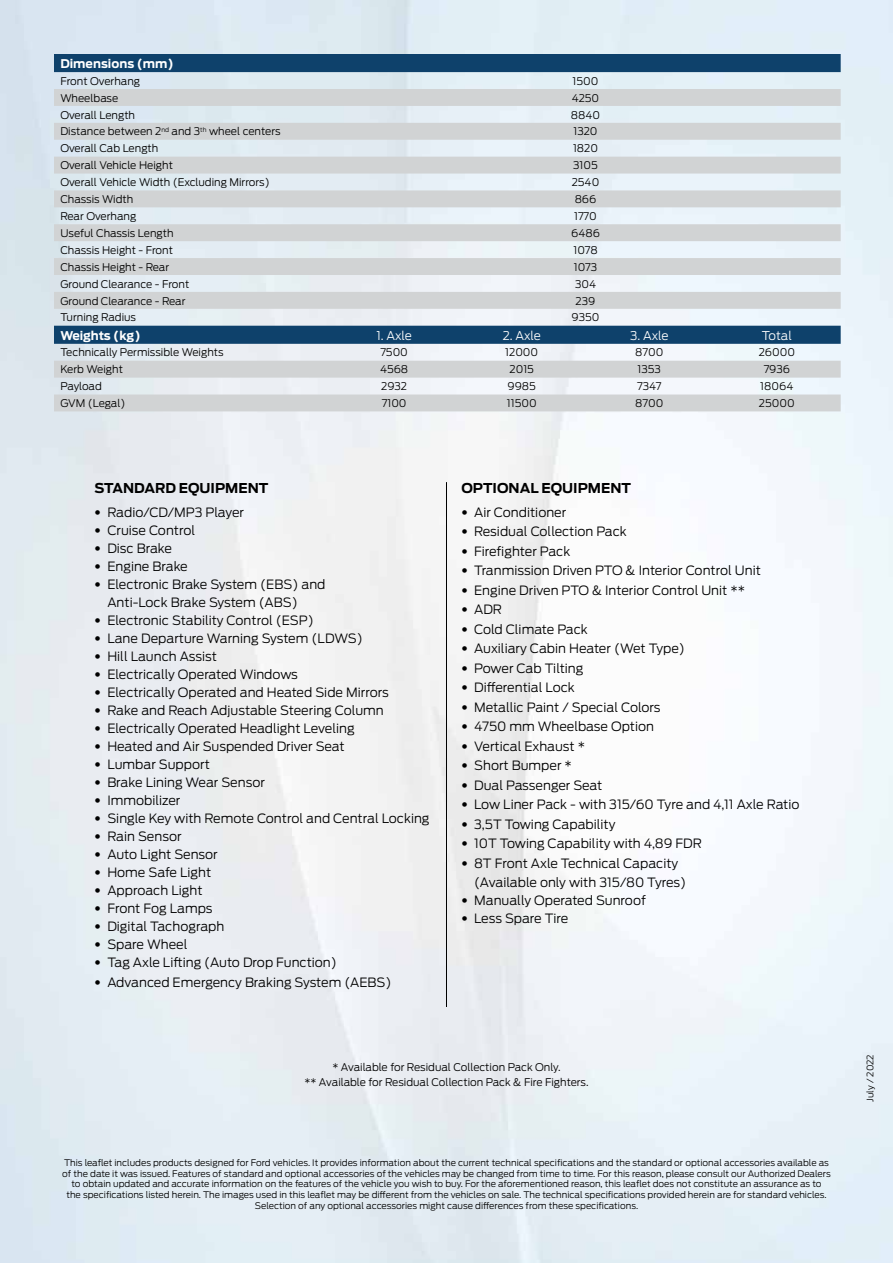
<style>
.page{position:relative;width:893px;height:1263px;background:#fff}
.page>*{position:absolute;margin:0;border:0;box-sizing:border-box;transform-origin:0 0}
.t1{font:700 13.5px "Ford Antenna";color:#000}
.t2{font:300 12.75px/19.5px "Ford Antenna";color:#000}
.t3{font:700 12px "Ford Antenna";color:#fff}
.t4{font:300 12px "Ford Antenna";color:#fff}
.t5{font:300 10.5px/15px "Ford Antenna";color:#000;text-align:center}
.t6{font:300 9px/10.8px "Ford Antenna";color:#000;text-align:center}
.s1{font-family:"Helvetica Neue LT Std";font-stretch:condensed}
</style>
<div class="page">
<hr style="left:446px;top:482px;width:1px;height:525px;background:#000">
<svg style="left:54px;top:54px;width:787px;height:35px;background:#7393ac"></svg>
<svg style="left:54px;top:89px;width:787px;height:322px;background:#d0d8de"></svg>
<p class="t3" style="left:60px;top:53px;width:115px">Dimensions (mm)</p>
<p class="t5" style="left:60px;top:72px;width:81px">Front Overhang</p>
<p class="t5" style="left:573px;top:72px;width:27px">1500</p>
<p class="t5" style="left:60px;top:89px;width:59px">Wheelbase</p>
<p class="t5" style="left:572px;top:89px;width:29px">4250</p>
<p class="t5" style="left:60px;top:106px;width:76px">Overall Length</p>
<p class="t5" style="left:571px;top:106px;width:31px">8840</p>
<p class="t5" style="left:60px;top:123px;width:222px">Distance between 2<sup>nd</sup> and 3<sup>th</sup> wheel centers</p>
<p class="t5" style="left:573px;top:123px;width:26px">1320</p>
<p class="t5" style="left:60px;top:140px;width:99px">Overall Cab Length</p>
<p class="t5" style="left:573px;top:140px;width:27px">1820</p>
<p class="t5" style="left:60px;top:157px;width:114px">Overall Vehicle Height</p>
<p class="t5" style="left:573px;top:157px;width:26px">3105</p>
<p class="t5" style="left:60px;top:174px;width:211px">Overall Vehicle Width (Excluding Mirrors)</p>
<p class="t5" style="left:572px;top:174px;width:29px">2540</p>
<p class="t5" style="left:60px;top:191px;width:74px">Chassis Width</p>
<p class="t5" style="left:575px;top:191px;width:23px">866</p>
<p class="t5" style="left:60px;top:207px;width:78px">Rear Overhang</p>
<p class="t5" style="left:574px;top:207px;width:24px">1770</p>
<p class="t5" style="left:60px;top:224px;width:115px">Useful Chassis Length</p>
<p class="t5" style="left:571px;top:224px;width:30px">6486</p>
<p class="t5" style="left:60px;top:241px;width:114px">Chassis Height - Front</p>
<p class="t5" style="left:573px;top:241px;width:26px">1078</p>
<p class="t5" style="left:60px;top:258px;width:110px">Chassis Height - Rear</p>
<p class="t5" style="left:574px;top:258px;width:25px">1073</p>
<p class="t5" style="left:60px;top:275px;width:130px">Ground Clearance - Front</p>
<p class="t5" style="left:575px;top:275px;width:23px">304</p>
<p class="t5" style="left:60px;top:292px;width:127px">Ground Clearance - Rear</p>
<p class="t5" style="left:576px;top:292px;width:21px">239</p>
<p class="t5" style="left:60px;top:309px;width:77px">Turning Radius</p>
<p class="t5" style="left:572px;top:309px;width:29px">9350</p>
<p class="t3" style="left:60px;top:324px;width:82px">Weights (kg)</p>
<p class="t4" style="left:376px;top:325px;width:37px">1. Axle</p>
<p class="t4" style="left:503px;top:325px;width:40px">2. Axle</p>
<p class="t4" style="left:630px;top:325px;width:40px">3. Axle</p>
<p class="t4" style="left:762px;top:325px;width:31px">Total</p>
<p class="t5" style="left:60px;top:344px;width:165px">Technically Permissible Weights</p>
<p class="t5" style="left:380px;top:344px;width:29px">7500</p>
<p class="t5" style="left:505px;top:344px;width:35px">12000</p>
<p class="t5" style="left:635px;top:344px;width:30px">8700</p>
<p class="t5" style="left:759px;top:344px;width:38px">26000</p>
<p class="t5" style="left:60px;top:361px;width:64px">Kerb Weight</p>
<p class="t5" style="left:380px;top:361px;width:30px">4568</p>
<p class="t5" style="left:509px;top:361px;width:26px">2015</p>
<p class="t5" style="left:638px;top:361px;width:25px">1353</p>
<p class="t5" style="left:764px;top:361px;width:28px">7936</p>
<p class="t5" style="left:60px;top:378px;width:43px">Payload</p>
<p class="t5" style="left:381px;top:378px;width:27px">2932</p>
<p class="t5" style="left:507px;top:378px;width:30px">9985</p>
<p class="t5" style="left:637px;top:378px;width:26px">7347</p>
<p class="t5" style="left:760px;top:378px;width:35px">18064</p>
<p class="t5" style="left:60px;top:395px;width:67px">GVM (Legal)</p>
<p class="t5" style="left:382px;top:395px;width:26px">7100</p>
<p class="t5" style="left:507px;top:395px;width:31px">11500</p>
<p class="t5" style="left:635px;top:395px;width:30px">8700</p>
<p class="t5" style="left:759px;top:395px;width:37px">25000</p>
<p class="t1" style="left:95px;top:476px;width:175px">STANDARD EQUIPMENT</p>
<p class="t2" style="left:95px;top:501px;width:151px"><span class="s1">•</span> Radio/CD/MP3 Player</p>
<p class="t2" style="left:95px;top:519px;width:102px"><span class="s1">•</span> Cruise Control</p>
<p class="t2" style="left:95px;top:537px;width:79px"><span class="s1">•</span> Disc Brake</p>
<p class="t2" style="left:95px;top:555px;width:95px"><span class="s1">•</span> Engine Brake</p>
<p class="t2" style="left:107px;top:574px;width:220px;line-height:18px;text-indent:-13px"><span class="s1">•</span> Electronic Brake System (EBS) and<br>Anti-Lock Brake System (ABS)</p>
<p class="t2" style="left:95px;top:609px;width:221px"><span class="s1">•</span> Electronic Stability Control (ESP)</p>
<p class="t2" style="left:95px;top:627px;width:270px"><span class="s1">•</span> Lane Departure Warning System (LDWS)</p>
<p class="t2" style="left:95px;top:645px;width:124px"><span class="s1">•</span> Hill Launch Assist</p>
<p class="t2" style="left:95px;top:663px;width:205px"><span class="s1">•</span> Electrically Operated Windows</p>
<p class="t2" style="left:95px;top:681px;width:296px"><span class="s1">•</span> Electrically Operated and Heated Side Mirrors</p>
<p class="t2" style="left:95px;top:699px;width:291px"><span class="s1">•</span> Rake and Reach Adjustable Steering Column</p>
<p class="t2" style="left:95px;top:717px;width:261px"><span class="s1">•</span> Electrically Operated Headlight Leveling</p>
<p class="t2" style="left:95px;top:735px;width:251px"><span class="s1">•</span> Heated and Air Suspended Driver Seat</p>
<p class="t2" style="left:95px;top:753px;width:117px"><span class="s1">•</span> Lumbar Support</p>
<p class="t2" style="left:95px;top:771px;width:172px"><span class="s1">•</span> Brake Lining Wear Sensor</p>
<p class="t2" style="left:95px;top:789px;width:87px"><span class="s1">•</span> Immobilizer</p>
<p class="t2" style="left:95px;top:807px;width:336px"><span class="s1">•</span> Single Key with Remote Control and Central Locking</p>
<p class="t2" style="left:95px;top:825px;width:89px"><span class="s1">•</span> Rain Sensor</p>
<p class="t2" style="left:95px;top:843px;width:125px"><span class="s1">•</span> Auto Light Sensor</p>
<p class="t2" style="left:95px;top:861px;width:118px"><span class="s1">•</span> Home Safe Light</p>
<p class="t2" style="left:95px;top:879px;width:109px"><span class="s1">•</span> Approach Light</p>
<p class="t2" style="left:95px;top:897px;width:120px"><span class="s1">•</span> Front Fog Lamps</p>
<p class="t2" style="left:95px;top:915px;width:131px"><span class="s1">•</span> Digital Tachograph</p>
<p class="t2" style="left:95px;top:933px;width:94px"><span class="s1">•</span> Spare Wheel</p>
<p class="t2" style="left:95px;top:951px;width:244px"><span class="s1">•</span> Tag Axle Lifting (Auto Drop Function)</p>
<p class="t2" style="left:95px;top:971px;width:298px"><span class="s1">•</span> Advanced Emergency Braking System (AEBS)</p>
<p class="t1" style="left:461px;top:476px;width:171px">OPTIONAL EQUIPMENT</p>
<p class="t2" style="left:461px;top:501px;width:107px"><span class="s1">•</span> Air Conditioner</p>
<p class="t2" style="left:461px;top:520px;width:167px"><span class="s1">•</span> Residual Collection Pack</p>
<p class="t2" style="left:461px;top:540px;width:111px"><span class="s1">•</span> Firefighter Pack</p>
<p class="t2" style="left:461px;top:559px;width:301px"><span class="s1">•</span> Tranmission Driven PTO &amp; Interior Control Unit</p>
<p class="t2" style="left:461px;top:579px;width:285px"><span class="s1">•</span> Engine Driven PTO &amp; Interior Control Unit **</p>
<p class="t2" style="left:461px;top:598px;width:42px"><span class="s1">•</span> ADR</p>
<p class="t2" style="left:461px;top:618px;width:128px"><span class="s1">•</span> Cold Climate Pack</p>
<p class="t2" style="left:461px;top:637px;width:225px"><span class="s1">•</span> Auxiliary Cabin Heater (Wet Type)</p>
<p class="t2" style="left:461px;top:657px;width:124px"><span class="s1">•</span> Power Cab Tilting</p>
<p class="t2" style="left:461px;top:676px;width:115px"><span class="s1">•</span> Differential Lock</p>
<p class="t2" style="left:461px;top:696px;width:201px"><span class="s1">•</span> Metallic Paint / Special Colors</p>
<p class="t2" style="left:461px;top:715px;width:194px"><span class="s1">•</span> 4750 mm Wheelbase Option</p>
<p class="t2" style="left:461px;top:735px;width:125px"><span class="s1">•</span> Vertical Exhaust *</p>
<p class="t2" style="left:461px;top:754px;width:112px"><span class="s1">•</span> Short Bumper *</p>
<p class="t2" style="left:461px;top:774px;width:143px"><span class="s1">•</span> Dual Passenger Seat</p>
<p class="t2" style="left:461px;top:793px;width:340px"><span class="s1">•</span> Low Liner Pack - with 315/60 Tyre and 4,11 Axle Ratio</p>
<p class="t2" style="left:461px;top:813px;width:156px"><span class="s1">•</span> 3,5T Towing Capability</p>
<p class="t2" style="left:461px;top:832px;width:242px"><span class="s1">•</span> 10T Towing Capability with 4,89 FDR</p>
<p class="t2" style="left:474px;top:852px;width:214px;text-indent:-13px"><span class="s1">•</span> 8T Front Axle Technical Capacity (Available only with 315/80 Tyres)</p>
<p class="t2" style="left:461px;top:889px;width:186px"><span class="s1">•</span> Manually Operated Sunroof</p>
<p class="t2" style="left:461px;top:907px;width:108px"><span class="s1">•</span> Less Spare Tire</p>
<p class="t5" style="left:304px;top:1058px;width:286px">* Available for Residual Collection Pack Only.<br>** Available for Residual Collection Pack &amp; Fire Fighters.</p>
<p class="t6" style="left:62px;top:1156px;width:770px">This leaflet includes products designed for Ford vehicles. It provides information about the current technical specifications and the standard or optional accessories available as of the date it was issued. Features of standard and optional accessories of the vehicles may be changed from time to time. For this reason, please consult our Authorized Dealers to obtain updated and accurate information on the features of the vehicle you wish to buy. For the aforementioned reason, this leaflet does not constitute an assurance as to<br>the specifications listed herein. The images used in this leaflet may be different from the vehicles on sale. The technical specifications provided herein are for standard vehicles.<br>Selection of any optional accessories might cause differences from these specifications.</p>
<p class="t6" style="left:864px;top:1102px;width:49px;rotate:-90deg">July / 2022</p>
</div>
